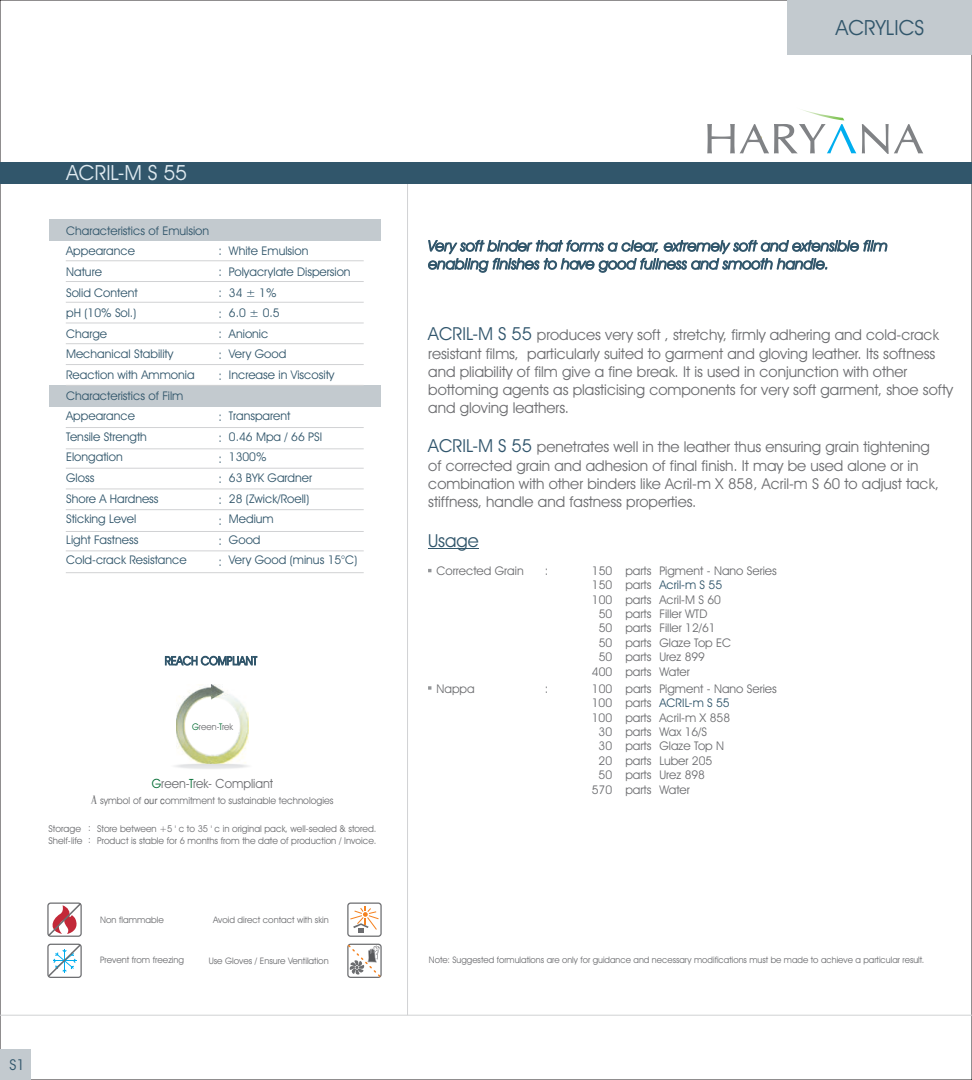
<style>
.page{position:relative;width:972px;height:1080px;background:#fff}
.page>*{position:absolute;margin:0;border:0;box-sizing:border-box;transform-origin:0 0}
.t1{font:21px "Avant Garde IT Cby BT";color:#dfeaf0}
.t2{font:21px "Avant Garde IT Cby BT";color:#31566b}
.t3{font:18px "Avant Garde IT Cby BT";color:#31566d}
.t4{font:18px "Avant Garde IT Cby BT";color:#31566b}
.t5{font:15px/18.1px "Avant Garde IT Cby BT";color:#6c6d70}
.t6{font:italic 15px/18px "Avant Garde IT Cby BT";color:#31566b}
.t7{font:15px "Avant Garde IT Cby BT";color:#31566b}
.t8{font:12.75px "Avant Garde IT Cby BT";color:#6c6d70;scale:.95 1}
.t9{font:12.75px "Avant Garde IT Cby BT";color:#006b32;scale:.95 1}
.t10{font:12px/20.5px "Avant Garde IT Cby BT";color:#31566b}
.t11{font:12px "Avant Garde IT Cby BT";color:#6c6d70}
.t12{font:12px "Avant Garde IT Cby BT";color:#31566b;scale:.91 1}
.t13{font:9.9px "Avant Garde IT Cby BT";color:#6c6d70;scale:.95 1}
.t14{font:9.45px/11.4px "Avant Garde IT Cby BT";color:#6c6d70}
.t15{font:9.3px/11.1px "Avant Garde IT Cby BT";color:#6c6d70}
.t16{font:9.15px "Avant Garde IT Cby BT";color:#6c6d70;scale:.95 1}
.t17{font:9.15px "Avant Garde IT Cby BT";color:#006b32;scale:.95 1}
.t18{font:9px "Avant Garde IT Cby BT";color:#6c6d70}
.s1{color:#006b32}
.s2{font-family:"HPPSG";font-size:12.75px}
.s3{font-family:"Helvetica"}
</style>
<div class="page">
<div style="left:49px;top:385px;width:332px;height:22px;background:#c3cacf"></div>
<hr style="left:66px;top:488px;width:298px;height:1px;background:#d1d2d4">
<hr style="left:66px;top:509px;width:298px;height:1px;background:#d1d2d4">
<hr style="left:66px;top:468px;width:298px;height:1px;background:#d1d2d4">
<div style="left:49px;top:219px;width:332px;height:21px;background:#c3cacf"></div>
<hr style="left:66px;top:260px;width:298px;height:1px;background:#d1d2d4">
<hr style="left:66px;top:281px;width:298px;height:1px;background:#d1d2d4">
<hr style="left:66px;top:302px;width:298px;height:1px;background:#d1d2d4">
<hr style="left:66px;top:323px;width:298px;height:1px;background:#d1d2d4">
<hr style="left:66px;top:343px;width:298px;height:1px;background:#d1d2d4">
<hr style="left:66px;top:364px;width:298px;height:1px;background:#d1d2d4">
<hr style="left:66px;top:385px;width:298px;height:1px;background:#d1d2d4">
<hr style="left:66px;top:427px;width:298px;height:1px;background:#d1d2d4">
<hr style="left:66px;top:448px;width:298px;height:1px;background:#d1d2d4">
<hr style="left:407px;top:183px;width:1px;height:832px;background:#d1d2d4">
<div style="left:0;top:162px;width:972px;height:22px;background:#31566b"></div>
<hr style="left:0;top:1015px;width:972px;height:1px;background:#d1d2d4">
<div style="left:0;top:1049px;width:31px;height:31px;background:#c3cacf"></div>
<svg style="left:47px;top:902px;width:35px;height:35px"></svg>
<svg style="left:47px;top:943px;width:35px;height:35px"></svg>
<svg style="left:347px;top:903px;width:35px;height:34px"></svg>
<svg style="left:347px;top:943px;width:35px;height:35px"></svg>
<svg style="left:707px;top:110px;width:216px;height:44px"></svg>
<div style="left:787px;top:0;width:185px;height:54px;background:#c3cacf"></div>
<hr style="left:428px;top:548px;width:51px;height:1px;background:#31566b">
<hr style="left:66px;top:531px;width:298px;height:1px;background:#d1d2d4">
<hr style="left:66px;top:550px;width:298px;height:1px;background:#d1d2d4">
<hr style="left:66px;top:572px;width:298px;height:1px;background:#d1d2d4">
<img style="left:176px;top:685px;width:72px;height:79px">
<svg style="left:185px;top:698px;width:54px;height:56px"></svg>
<svg style="left:428px;top:686px;width:3px;height:4px"></svg>
<h1 class="t2" style="left:836px;top:20px;width:90px">ACRYLICS</h1>
<h1 class="t1" style="left:66px;top:165px;width:122px">ACRIL-M S 55</h1>
<p class="t10" style="left:66px;top:221px;width:145px">Characteristics of Emulsion<br>Appearance<br>Nature<br>Solid Content<br>pH (10% Sol.)<br>Charge<br>Mechanical Stability<br>Reaction with Ammonia<br>Characteristics of Film<br>Appearance<br>Tensile Strength<br>Elongation<br>Gloss<br>Shore A Hardness<br>Sticking Level<br>Light Fastness<br>Cold-crack Resistance</p>
<p class="t10" style="left:229px;top:242px;width:123px">White Emulsion<br>Polyacrylate Dispersion<br>34 ± 1%<br>6.0 ± 0.5<br>Anionic<br>Very Good<br>Increase in Viscosity</p>
<p class="t10" style="left:229px;top:407px;width:130px">Transparent<br>0.46 Mpa / 66 PSI<br>1300%<br>63 BYK Gardner<br>28 (Zwick/Roell)<br>Medium<br>Good<br>Very Good (minus 15°C)</p>
<p class="t10" style="left:219px;top:242px;width:5px;text-align:justify">: : : : : : :</p>
<p class="t10" style="left:219px;top:408px;width:5px;text-align:justify">: : : : : : : :</p>
<p class="t12" style="left:165px;top:656px;width:103px">REACH COMPLIANT</p>
<p class="t16" style="left:192px;top:723px;width:45px"><span class="s1">G</span>reen rek</p>
<p class="t17" style="left:219px;top:723px;width:5px">T</p>
<p class="t8" style="left:152px;top:779px;width:129px"><span class="s1">G</span>reen- rek- Compliant</p>
<p class="t9" style="left:189px;top:779px;width:6px">T</p>
<p class="t13" style="left:91px;top:797px;width:256px"><span class="s2">a</span> symbol of <span class="s3">our c</span>ommitment to sustainable technologies</p>
<p class="t14" style="left:49px;top:824px;width:36px">Storage<br>Shelf-life</p>
<p class="t15" style="left:88px;top:824px;width:4px">: :</p>
<p class="t14" style="left:97px;top:824px;width:281px">Store between +5 ' c to 35 ' c in original pack, well-sealed &amp; stored.<br>Product is stable for 6 months from the date of production / Invoice.</p>
<p class="t6" style="left:428px;top:238px;width:461px">Very soft binder that forms a clear, extremely soft and extensible film enabling finishes to have good fullness and smooth handle.</p>
<p class="t3" style="left:428px;top:328px;width:105px">ACRIL-M S 55</p>
<p class="t5" style="left:428px;top:328px;width:526px;text-indent:109px">produces very soft , stretchy, firmly adhering and cold-crack resistant films, particularly suited to garment and gloving leather. Its softness and pliability of film give a fine break. It is used in conjunction with other bottoming agents as plasticising components for very soft garment, shoe softy and gloving leathers.</p>
<p class="t5" style="left:428px;top:439px;width:512px;text-indent:109px">penetrates well in the leather thus ensuring grain tightening of corrected grain and adhesion of final finish. It may be used alone or in combination with other binders like Acril-m X 858, Acril-m S 60 to adjust tack, stiffness, handle and fastness properties.</p>
<p class="t3" style="left:428px;top:439px;width:105px">ACRIL-M S 55</p>
<p class="t4" style="left:428px;top:534px;width:52px">Usage</p>
<p class="t11" style="left:437px;top:566px;width:89px">Corrected Grain</p>
<p class="t11" style="left:545px;top:566px;width:5px">:</p>
<p class="t11" style="left:592px;top:566px;width:187px">150 parts Pigment - Nano Series</p>
<p class="t11" style="left:592px;top:581px;width:61px">150 parts</p>
<p class="t11" style="left:592px;top:595px;width:131px">100 parts Acril-M S 60</p>
<p class="t11" style="left:599px;top:610px;width:110px">50 parts Filler WTD</p>
<p class="t11" style="left:599px;top:624px;width:119px">50 parts Filler 12/61</p>
<p class="t11" style="left:599px;top:638px;width:134px">50 parts Glaze Top EC</p>
<p class="t11" style="left:599px;top:653px;width:108px">50 parts Urez 899</p>
<p class="t11" style="left:592px;top:667px;width:100px">400 parts Water</p>
<p class="t11" style="left:437px;top:684px;width:40px">Nappa</p>
<p class="t11" style="left:545px;top:684px;width:5px">:</p>
<p class="t11" style="left:592px;top:684px;width:187px">100 parts Pigment - Nano Series</p>
<p class="t11" style="left:592px;top:699px;width:61px">100 parts</p>
<p class="t11" style="left:592px;top:713px;width:140px">100 parts Acril-m X 858</p>
<p class="t11" style="left:599px;top:728px;width:110px">30 parts Wax 16/S</p>
<p class="t11" style="left:599px;top:742px;width:127px">30 parts Glaze Top N</p>
<p class="t11" style="left:599px;top:756px;width:115px">20 parts Luber 205</p>
<p class="t11" style="left:599px;top:771px;width:108px">50 parts Urez 898</p>
<p class="t11" style="left:592px;top:785px;width:100px">570 parts Water</p>
<p class="t10" style="left:659px;top:576px;width:64px">Acril-m S 55</p>
<p class="t10" style="left:659px;top:694px;width:72px">ACRIL-m S 55</p>
<p class="t18" style="left:100px;top:916px;width:65px">Non flammable</p>
<p class="t18" style="left:100px;top:957px;width:85px">Prevent from freezing</p>
<p class="t18" style="left:213px;top:917px;width:117px">Avoid direct contact with skin</p>
<p class="t18" style="left:209px;top:957px;width:122px">Use Gloves / Ensure Ventilation</p>
<p class="t18" style="left:429px;top:956px;width:497px">Note: Suggested formulations are only for guidance and necessary modifications must be made to achieve a particular result.</p>
<p class="t7" style="left:9px;top:1059px;width:17px">S1</p>
</div>
